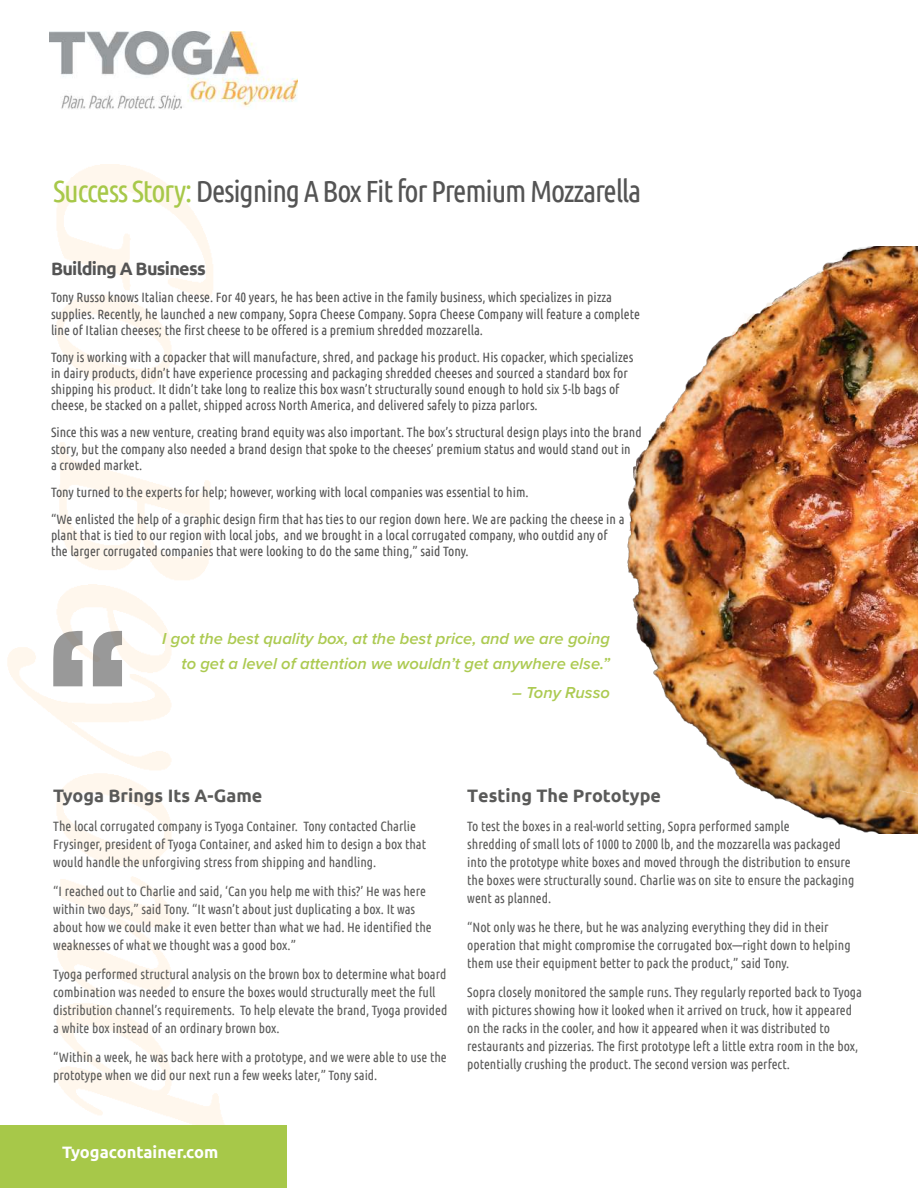
<style>
.page{position:relative;width:918px;height:1188px;background:#fff}
.page>*{position:absolute;margin:0;border:0;box-sizing:border-box;transform-origin:0 0}
.t1{font:30.6px "Ubuntu Condensed";letter-spacing:-.04em;color:#545454}
.t2{font:700 18px "Ubuntu";color:#5a5a59}
.t3{font:700 18px "Ubuntu";letter-spacing:-.04em;color:#545454}
.t4{font:italic 600 16.5px/24.8px "Proxima Nova";color:#acca51;text-align:right}
.t5{font:700 16.5px "Ubuntu";color:#fff}
.t6{font:13.5px/18px "Ubuntu Condensed";color:#5a5a59}
.t7{font:13.5px/16.2px "Ubuntu Condensed";color:#545454}
.s1{color:#a7c849}
</style>
<div class="page">
<img style="left:7px;top:164px;width:280px;height:981px">
<div style="left:0;top:1125px;width:286px;height:63px;background:#a7c849"></div>
<img style="left:627px;top:246px;width:291px;height:588px">
<svg style="left:53px;top:631px;width:69px;height:55px"></svg>
<img style="left:50px;top:32px;width:248px;height:77px">
<h1 class="t1" style="left:53px;top:178px;width:590px"><span class="s1">Success Story:</span> Designing A Box Fit for Premium Mozzarella</h1>
<h2 class="t3" style="left:51px;top:262px;width:156px">Building A Business</h2>
<p class="t7" style="left:51px;top:290px;width:590px">Tony Russo knows Italian cheese. For 40 years, he has been active in the family business, which specializes in pizza supplies. Recently, he launched a new company, Sopra Cheese Company. Sopra Cheese Company will feature a complete line of Italian cheeses; the first cheese to be offered is a premium shredded mozzarella.</p>
<p class="t7" style="left:51px;top:350px;width:584px">Tony is working with a copacker that will manufacture, shred, and package his product. His copacker, which specializes in dairy products, didn’t have experience processing and packaging shredded cheeses and sourced a standard box for shipping his product. It didn’t take long to realize this box wasn’t structurally sound enough to hold six 5-lb bags of cheese, be stacked on a pallet, shipped across North America, and delivered safely to pizza parlors.</p>
<p class="t7" style="left:51px;top:425px;width:592px">Since this was a new venture, creating brand equity was also important. The box’s structural design plays into the brand story, but the company also needed a brand design that spoke to the cheeses’ premium status and would stand out in<br>a crowded market.</p>
<p class="t7" style="left:51px;top:479px;width:575px;line-height:27px">Tony turned to the experts for help; however, working with local companies was essential to him.<br>“We enlisted the help of a graphic design firm that has ties to our region down here. We are packing the cheese in a</p>
<p class="t7" style="left:51px;top:528px;width:558px">plant that is tied to our region with local jobs, and we brought in a local corrugated company, who outdid any of the larger corrugated companies that were looking to do the same thing,” said Tony.</p>
<p class="t4" style="left:162px;top:627px;width:449px">I got the best quality box, at the best price, and we are going to get a level of attention we wouldn’t get anywhere else.”</p>
<p class="t4" style="left:512px;top:681px;width:99px">– Tony Russo</p>
<h2 class="t2" style="left:53px;top:788px;width:211px">Tyoga Brings Its A-Game</h2>
<p class="t6" style="left:53px;top:818px;width:374px">The local corrugated company is Tyoga Container. Tony contacted Charlie<br>Frysinger, president of Tyoga Container, and asked him to design a box that would handle the unforgiving stress from shipping and handling.</p>
<p class="t6" style="left:53px;top:883px;width:380px">“I reached out to Charlie and said, ‘Can you help me with this?’ He was here within two days,” said Tony. “It wasn’t about just duplicating a box. It was about how we could make it even better than what we had. He identified the weaknesses of what we thought was a good box.”</p>
<p class="t6" style="left:53px;top:966px;width:396px">Tyoga performed structural analysis on the brown box to determine what board combination was needed to ensure the boxes would structurally meet the full distribution channel’s requirements. To help elevate the brand, Tyoga provided a white box instead of an ordinary brown box.</p>
<p class="t6" style="left:53px;top:1049px;width:395px">“Within a week, he was back here with a prototype, and we were able to use the prototype when we did our next run a few weeks later,” Tony said.</p>
<h2 class="t2" style="left:467px;top:788px;width:195px">Testing The Prototype</h2>
<p class="t6" style="left:467px;top:818px;width:389px">To test the boxes in a real-world setting, Sopra performed sample<br>shredding of small lots of 1000 to 2000 lb, and the mozzarella was packaged into the prototype white boxes and moved through the distribution to ensure the boxes were structurally sound. Charlie was on site to ensure the packaging went as planned.</p>
<p class="t6" style="left:467px;top:919px;width:385px">“Not only was he there, but he was analyzing everything they did in their operation that might compromise the corrugated box—right down to helping them use their equipment better to pack the product,” said Tony.</p>
<p class="t6" style="left:467px;top:984px;width:396px">Sopra closely monitored the sample runs. They regularly reported back to Tyoga with pictures showing how it looked when it arrived on truck, how it appeared on the racks in the cooler, and how it appeared when it was distributed to restaurants and pizzerias. The first prototype left a little extra room in the box, potentially crushing the product. The second version was perfect.</p>
<p class="t5" style="left:62px;top:1145px;width:158px">Tyogacontainer.com</p>
</div>
